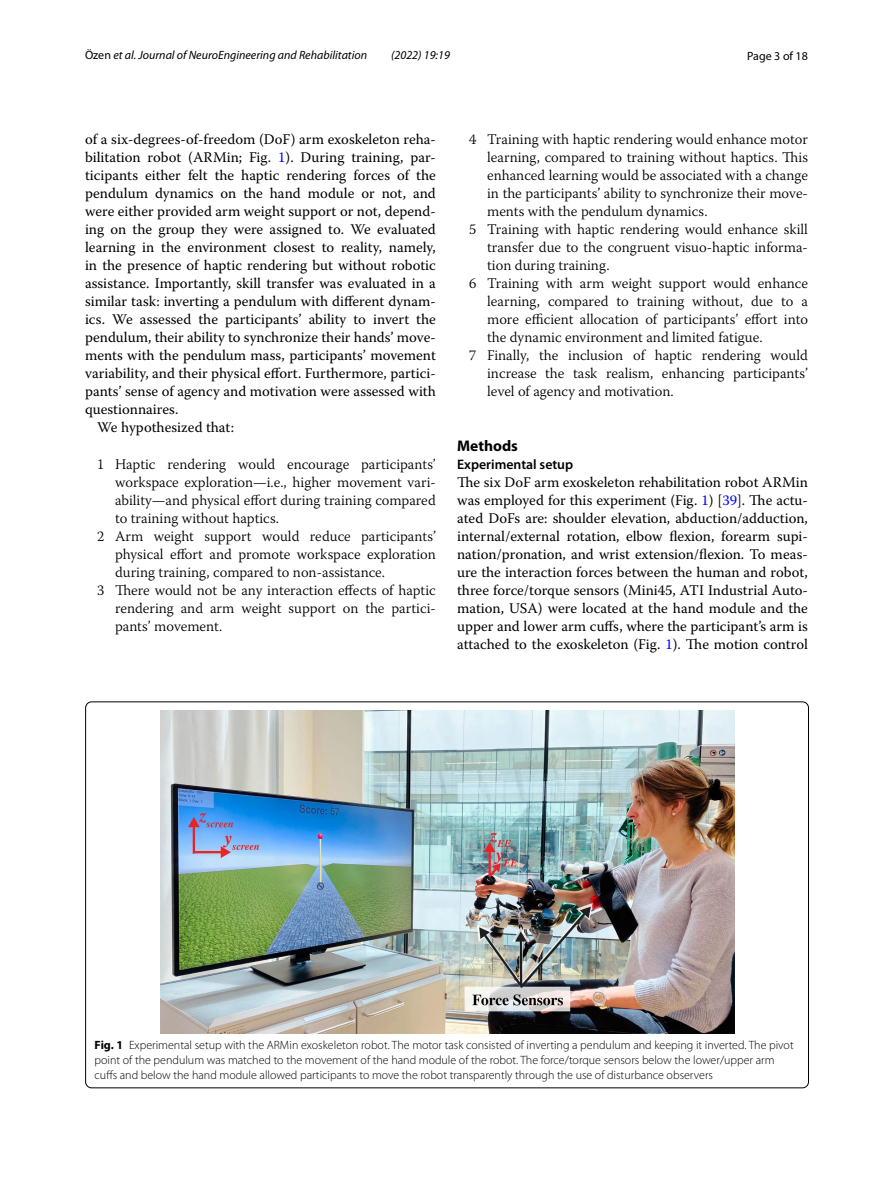
<style>
.page{position:relative;width:893px;height:1187px;background:#fff}
.page>*{position:absolute;margin:0;border:0;box-sizing:border-box;transform-origin:0 0}
.t1{font:700 15.45px "Myriad Pro";color:#000}
.t2{font:14.7px/18px "Warnock Pro";color:#000;text-align:justify}
.t3{font:300 14.7px "Warnock Pro";color:#000}
.t4{font:600 13.8px "Myriad Pro";color:#000}
.t5{font:300 12px/15px "Myriad Pro";color:#000}
.t6{font:italic 12px "Myriad Pro";color:#000}
.t7{font:12px "Myriad Pro";color:#000}
.s1{font-style:normal}
.s2{color:#00f}
.s3{font-weight:700}
</style>
<div class="page">
<img style="left:160px;top:710px;width:574px;height:323px">
<p class="t6" style="left:85px;top:48px;width:284px"><span class="s1">Özen</span> et al. Journal of NeuroEngineering and Rehabilitation</p>
<p class="t6" style="left:391px;top:48px;width:60px">(2022) 19:19</p>
<p class="t7" style="left:747px;top:48px;width:62px">Page 3 of 18</p>
<p class="t2" style="left:85px;top:130px;width:352px">of a six-degrees-of-freedom (DoF) arm exoskeleton reha-</p>
<p class="t2" style="left:85px;top:148px;width:352px">bilitation robot (ARMin; Fig. <span class="s2">1</span>). During training, par-</p>
<p class="t2" style="left:85px;top:166px;width:352px">ticipants either felt the haptic rendering forces of the</p>
<p class="t2" style="left:85px;top:184px;width:352px">pendulum dynamics on the hand module or not, and</p>
<p class="t2" style="left:85px;top:202px;width:352px">were either provided arm weight support or not, depend-</p>
<p class="t2" style="left:85px;top:220px;width:352px">ing on the group they were assigned to. We evaluated</p>
<p class="t2" style="left:85px;top:238px;width:352px">learning in the environment closest to reality, namely,</p>
<p class="t2" style="left:85px;top:256px;width:352px">in the presence of haptic rendering but without robotic</p>
<p class="t2" style="left:85px;top:274px;width:352px">assistance. Importantly, skill transfer was evaluated in a</p>
<p class="t2" style="left:85px;top:292px;width:352px">similar task: inverting a pendulum with different dynam-</p>
<p class="t2" style="left:85px;top:310px;width:352px">ics. We assessed the participants’ ability to invert the</p>
<p class="t2" style="left:85px;top:328px;width:352px">pendulum, their ability to synchronize their hands’ move-</p>
<p class="t2" style="left:85px;top:346px;width:352px">ments with the pendulum mass, participants’ movement</p>
<p class="t2" style="left:85px;top:364px;width:352px">variability, and their physical effort. Furthermore, partici-</p>
<p class="t2" style="left:85px;top:382px;width:352px">pants’ sense of agency and motivation were assessed with</p>
<p class="t2" style="left:85px;top:400px;width:95px">questionnaires.</p>
<p class="t2" style="left:97px;top:418px;width:139px">We hypothesized that:</p>
<p class="t3" style="left:97px;top:455px;width:340px">1 Haptic rendering would encourage participants’</p>
<p class="t3" style="left:115px;top:473px;width:322px">workspace exploration—i.e., higher movement vari-</p>
<p class="t3" style="left:115px;top:491px;width:322px">ability—and physical effort during training compared</p>
<p class="t3" style="left:115px;top:509px;width:166px">to training without haptics.</p>
<p class="t3" style="left:97px;top:527px;width:340px">2 Arm weight support would reduce participants’</p>
<p class="t3" style="left:115px;top:545px;width:322px">physical effort and promote workspace exploration</p>
<p class="t3" style="left:115px;top:563px;width:272px">during training, compared to non-assistance.</p>
<p class="t3" style="left:97px;top:581px;width:340px">3 There would not be any interaction effects of haptic</p>
<p class="t3" style="left:115px;top:599px;width:322px">rendering and arm weight support on the partici-</p>
<p class="t3" style="left:115px;top:617px;width:109px">pants’ movement.</p>
<p class="t3" style="left:469px;top:130px;width:340px">4 Training with haptic rendering would enhance motor</p>
<p class="t3" style="left:487px;top:148px;width:322px">learning, compared to training without haptics. This</p>
<p class="t3" style="left:487px;top:166px;width:322px">enhanced learning would be associated with a change</p>
<p class="t3" style="left:487px;top:184px;width:322px">in the participants’ ability to synchronize their move-</p>
<p class="t3" style="left:487px;top:202px;width:222px">ments with the pendulum dynamics.</p>
<p class="t3" style="left:469px;top:220px;width:340px">5 Training with haptic rendering would enhance skill</p>
<p class="t3" style="left:487px;top:238px;width:322px">transfer due to the congruent visuo-haptic informa-</p>
<p class="t3" style="left:487px;top:256px;width:124px">tion during training.</p>
<p class="t3" style="left:469px;top:274px;width:340px">6 Training with arm weight support would enhance</p>
<p class="t3" style="left:487px;top:292px;width:322px">learning, compared to training without, due to a</p>
<p class="t3" style="left:487px;top:310px;width:322px">more efficient allocation of participants’ effort into</p>
<p class="t3" style="left:487px;top:328px;width:277px">the dynamic environment and limited fatigue.</p>
<p class="t3" style="left:469px;top:346px;width:340px">7 Finally, the inclusion of haptic rendering would</p>
<p class="t3" style="left:487px;top:364px;width:322px">increase the task realism, enhancing participants’</p>
<p class="t3" style="left:487px;top:382px;width:188px">level of agency and motivation.</p>
<p class="t1" style="left:457px;top:435px;width:62px">Methods</p>
<p class="t4" style="left:457px;top:455px;width:118px">Experimental setup</p>
<p class="t2" style="left:457px;top:472px;width:352px">The six DoF arm exoskeleton rehabilitation robot ARMin was employed for this experiment (Fig. <span class="s2">1</span>) [<span class="s2">39</span>]. The actu&shy;ated DoFs are: shoulder elevation, abduction/adduction, internal/external rotation, elbow flexion, forearm supi&shy;nation/pronation, and wrist extension/flexion. To meas&shy;ure the interaction forces between the human and robot, three force/torque sensors (Mini45, ATI Industrial Auto&shy;mation, USA) were located at the hand module and the upper and lower arm cuffs, where the participant’s arm is attached to the exoskeleton (Fig. <span class="s2">1</span>). The motion control</p>
<p class="t5" style="left:95px;top:1037px;width:701px"><span class="s3">Fig. 1</span> Experimental setup with the ARMin exoskeleton robot. The motor task consisted of inverting a pendulum and keeping it inverted. The pivot point of the pendulum was matched to the movement of the hand module of the robot. The force/torque sensors below the lower/upper arm cuffs and below the hand module allowed participants to move the robot transparently through the use of disturbance observers</p>
</div>
